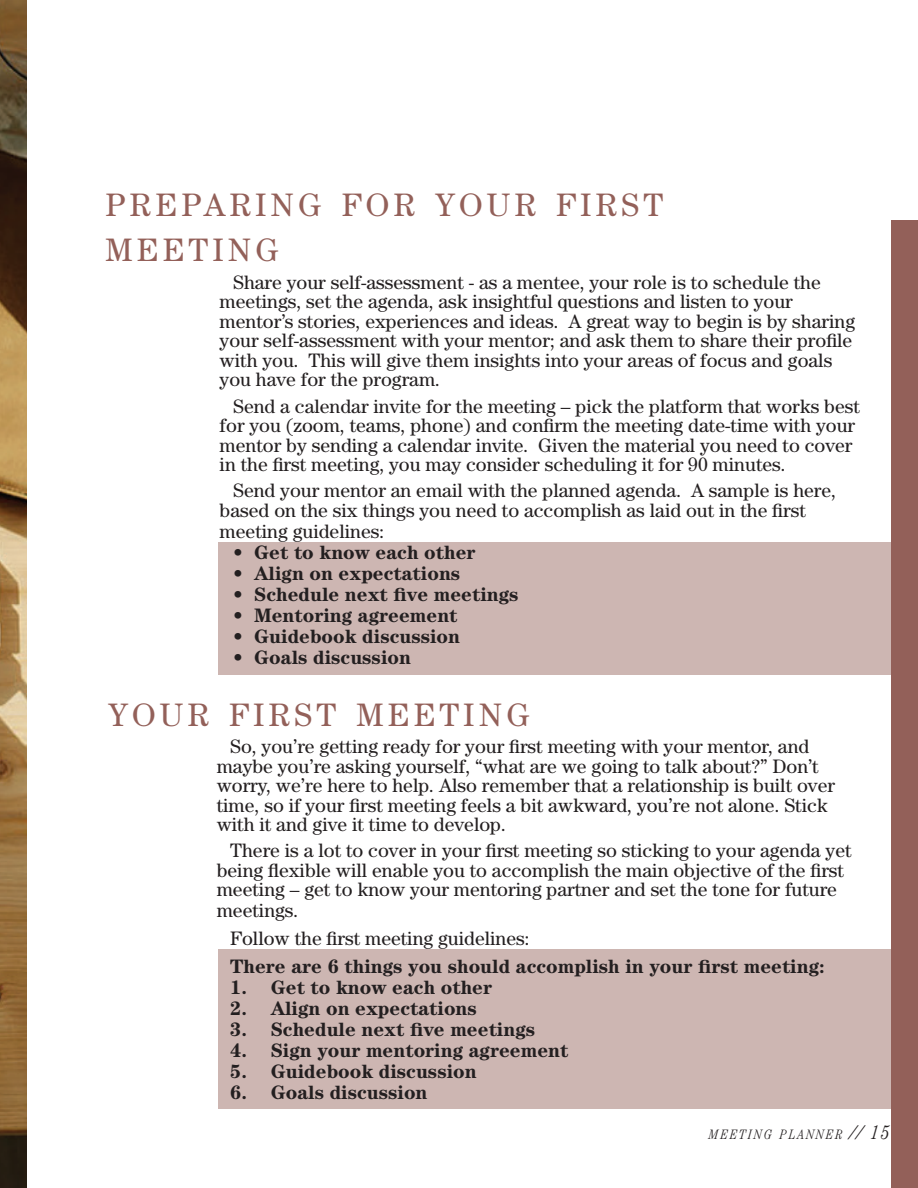
<style>
.page{position:relative;width:918px;height:1188px;background:#fff}
.page>*{position:absolute;margin:0;border:0;box-sizing:border-box;transform-origin:0 0}
.t1{font:32.55px/45px "Century Std";letter-spacing:.13em;color:#936059}
.t2{font:19.5px/19.5px "Century Std";color:#231f20}
.t3{font:700 19.5px "Century Std";color:#231f20}
.t4{font:italic 300 condensed 13.65px "Century Std";letter-spacing:.13em;color:#231f20}
.s1{font-size:19.5px}
</style>
<div class="page">
<div style="left:891px;top:220px;width:27px;height:968px;background:#936059"></div>
<div style="left:218px;top:542px;width:673px;height:133px;background:#cdb6b2"></div>
<div style="left:218px;top:949px;width:673px;height:160px;background:#cdb6b2"></div>
<img style="left:0;top:0;width:27px;height:1188px">
<h1 class="t1" style="left:106px;top:182px;width:559px">PREPARING FOR YOUR FIRST<br>MEETING</h1>
<p class="t2" style="left:220px;top:272px;width:637px;text-indent:13px">Share your self-assessment - as a mentee, your role is to schedule the meetings, set the agenda, ask insightful questions and listen to your mentor’s stories, experiences and ideas. A great way to begin is by sharing your self-assessment with your mentor; and ask them to share their profile with you. This will give them insights into your areas of focus and goals you have for the program.</p>
<p class="t2" style="left:220px;top:396px;width:642px;text-indent:13px">Send a calendar invite for the meeting – pick the platform that works best for you (zoom, teams, phone) and confirm the meeting date-time with your mentor by sending a calendar invite. Given the material you need to cover in the first meeting, you may consider scheduling it for 90 minutes.</p>
<p class="t2" style="left:220px;top:480px;width:618px;line-height:20.2px;text-indent:13px">Send your mentor an email with the planned agenda. A sample is here, based on the six things you need to accomplish as laid out in the first meeting guidelines:</p>
<p class="t3" style="left:233px;top:541px;width:244px">• Get to know each other</p>
<p class="t3" style="left:233px;top:562px;width:229px">• Align on expectations</p>
<p class="t3" style="left:233px;top:583px;width:287px">• Schedule next five meetings</p>
<p class="t3" style="left:233px;top:604px;width:226px">• Mentoring agreement</p>
<p class="t3" style="left:233px;top:625px;width:228px">• Guidebook discussion</p>
<p class="t3" style="left:233px;top:646px;width:179px">• Goals discussion</p>
<h1 class="t1" style="left:108px;top:692px;width:423px">YOUR FIRST MEETING</h1>
<p class="t2" style="left:217px;top:737px;width:620px;text-indent:13px">So, you’re getting ready for your first meeting with your mentor, and maybe you’re asking yourself, “what are we going to talk about?” Don’t worry, we’re here to help. Also remember that a relationship is built over time, so if your first meeting feels a bit awkward, you’re not alone. Stick with it and give it time to develop.</p>
<p class="t2" style="left:217px;top:841px;width:636px;line-height:20px;text-indent:13px">There is a lot to cover in your first meeting so sticking to your agenda yet being flexible will enable you to accomplish the main objective of the first meeting – get to know your mentoring partner and set the tone for future meetings.</p>
<p class="t2" style="left:230px;top:929px;width:301px">Follow the first meeting guidelines:</p>
<p class="t3" style="left:230px;top:955px;width:596px">There are 6 things you should accomplish in your first meeting:</p>
<p class="t3" style="left:230px;top:976px;width:263px">1. Get to know each other</p>
<p class="t3" style="left:230px;top:997px;width:248px">2. Align on expectations</p>
<p class="t3" style="left:230px;top:1018px;width:307px">3. Schedule next five meetings</p>
<p class="t3" style="left:230px;top:1039px;width:340px">4. Sign your mentoring agreement</p>
<p class="t3" style="left:230px;top:1060px;width:248px">5. Guidebook discussion</p>
<p class="t3" style="left:230px;top:1081px;width:199px">6. Goals discussion</p>
<p class="t4" style="left:709px;top:1126px;width:183px">MEETING PLANNER <span class="s1">// 15</span></p>
</div>
